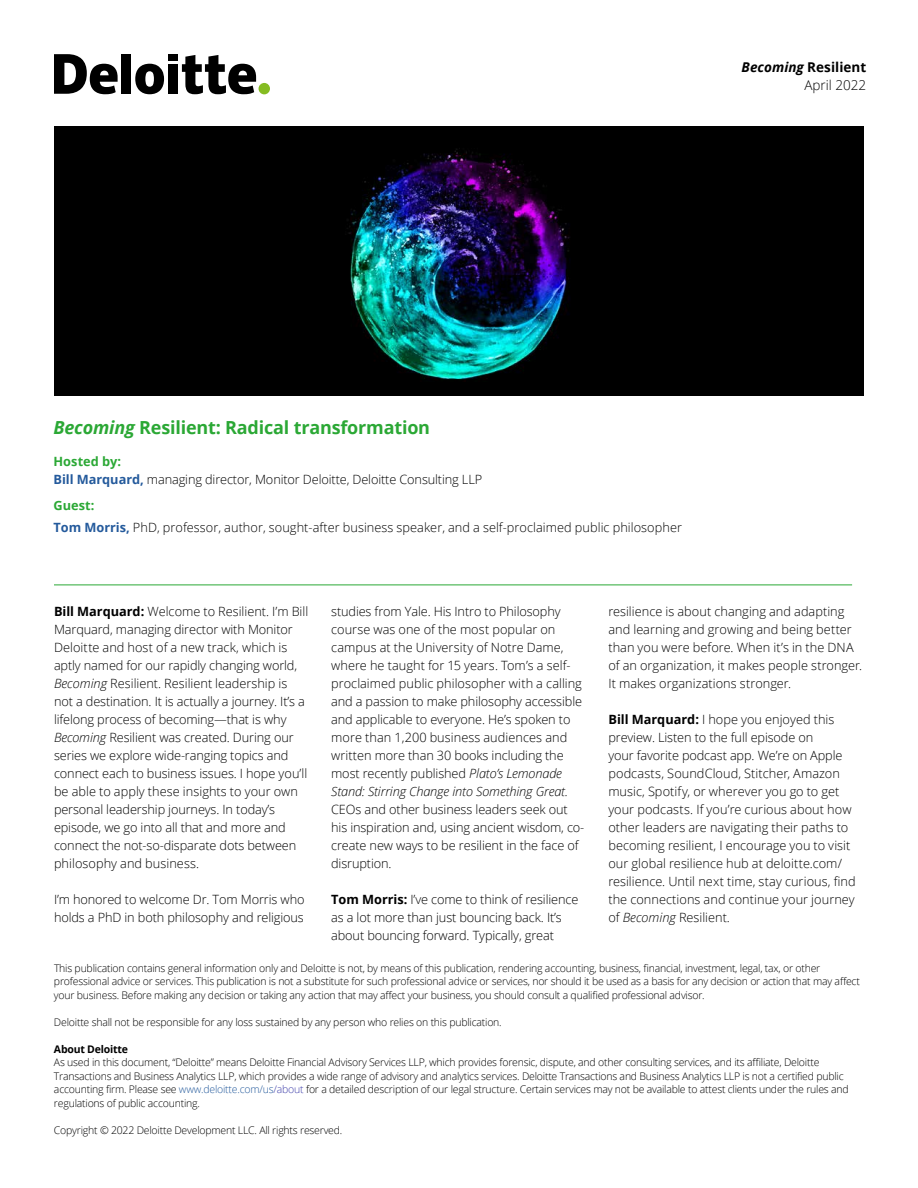
<style>
.page{position:relative;width:918px;height:1188px;background:#fff}
.page>*{position:absolute;margin:0;border:0;box-sizing:border-box;transform-origin:0 0}
.t1{font:700 18px "Open Sans";letter-spacing:-.01em;color:#2ba835}
.t2{font:700 13.5px/18px "Open Sans";letter-spacing:.005em;color:#000;text-align:right}
.t3{font:300 12.75px/18px "Open Sans";letter-spacing:-.01em;color:#000}
.t4{font:300 10.5px/13.5px "Open Sans";letter-spacing:-.02em;color:#000}
.t5{font:700 10.5px "Open Sans";letter-spacing:-.02em;color:#000}
.s1{font-style:italic}
.s2{font-weight:300}
.s3{font-weight:700;color:#2ba835}
.s4{font-weight:700;color:#245a9c}
.s5{font-weight:700}
.s6{color:#245a9c}
.s7{color:#4040aa}
</style>
<div class="page">
<div style="left:259px;top:83px;width:11px;height:11px;background:#85bc22;border-radius:50%"></div>
<div style="left:121px;top:54px;width:10px;height:40px;background:#000"></div>
<svg style="left:135px;top:64px;width:29px;height:30px"></svg>
<div style="left:168px;top:64px;width:10px;height:30px;background:#000"></div>
<div style="left:168px;top:54px;width:10px;height:7px;background:#000"></div>
<svg style="left:182px;top:55px;width:74px;height:39px"></svg>
<svg style="left:54px;top:54px;width:64px;height:40px"></svg>
<hr style="left:54px;top:585px;width:798px;height:1px;background:#2ba835">
<div style="left:54px;top:126px;width:810px;height:270px;background:#000"></div>
<img style="left:347px;top:149px;width:223px;height:233px">
<p class="t2" style="left:742px;top:58px;width:126px"><span class="s1">Becoming</span> Resilient<br><span class="s2">April 2022</span></p>
<h1 class="t1" style="left:54px;top:414px;width:378px"><span class="s1">Becoming</span> Resilient: Radical transformation</h1>
<p class="t3" style="left:54px;top:452px;width:430px"><span class="s3">Hosted by:<br></span><span class="s4">Bill Marquard,</span> managing director, Monitor Deloitte, Deloitte Consulting LLP</p>
<p class="t3" style="left:54px;top:493px;width:630px;line-height:22.5px"><span class="s3">Guest:<br></span><span class="s4">Tom Morris,</span> PhD, professor, author, sought-after business speaker, and a self-proclaimed public philosopher</p>
<p class="t3" style="left:54px;top:602px;width:256px"><span class="s5">Bill Marquard:</span> Welcome to Resilient. I’m Bill Marquard, managing director with Monitor Deloitte and host of a new track, which is aptly named for our rapidly changing world, <span class="s1">Becoming</span> Resilient. Resilient leadership is not a destination. It is actually a journey. It’s a lifelong process of becoming—that is why <span class="s1">Becoming</span> Resilient was created. During our series we explore wide-ranging topics and connect each to business issues. I hope you’ll be able to apply these insights to your own personal leadership journeys. In today’s episode, we go into all that and more and connect the not-so-disparate dots between philosophy and business.</p>
<p class="t3" style="left:54px;top:890px;width:252px">I’m honored to welcome Dr. Tom Morris who holds a PhD in both philosophy and religious</p>
<p class="t3" style="left:331px;top:602px;width:252px">studies from Yale. His Intro to Philosophy course was one of the most popular on campus at the University of Notre Dame, where he taught for 15 years. Tom’s a self&shy;proclaimed public philosopher with a calling and a passion to make philosophy accessible and applicable to everyone. He’s spoken to more than 1,200 business audiences and written more than 30 books including the most recently published <span class="s1">Plato’s Lemonade Stand: Stirring Change into Something Great.</span></p>
<p class="t3" style="left:331px;top:800px;width:255px">CEOs and other business leaders seek out his inspiration and, using ancient wisdom, co&shy;create new ways to be resilient in the face of disruption.</p>
<p class="t3" style="left:331px;top:890px;width:249px"><span class="s5">Tom Morris:</span> I’ve come to think of resilience as a lot more than just bouncing back. It’s about bouncing forward. Typically, great</p>
<p class="t3" style="left:608px;top:602px;width:255px">resilience is about changing and adapting and learning and growing and being better than you were before. When it’s in the DNA of an organization, it makes people stronger.<br>It makes organizations stronger.</p>
<p class="t3" style="left:608px;top:710px;width:249px"><span class="s5">Bill Marquard:</span> I hope you enjoyed this preview. Listen to the full episode on<br>your favorite podcast app. We’re on Apple podcasts, SoundCloud, Stitcher, Amazon music, Spotify, or wherever you go to get your podcasts. If you’re curious about how other leaders are navigating their paths to becoming resilient, I encourage you to visit our global resilience hub at deloitte.com/ resilience. Until next time, stay curious, find the connections and continue your journey of <span class="s1">Becoming</span> Resilient.</p>
<p class="t4" style="left:54px;top:961px;width:807px">This publication contains general information only and Deloitte is not, by means of this publication, rendering accounting, business, financial, investment, legal, tax, or other professional advice or services. This publication is not a substitute for such professional advice or services, nor should it be used as a basis for any decision or action that may affect your business. Before making any decision or taking any action that may affect your business, you should consult a qualified professional advisor.</p>
<p class="t4" style="left:54px;top:1015px;width:449px">Deloitte shall not be responsible for any loss sustained by any person who relies on this publication.</p>
<p class="t5" style="left:54px;top:1041px;width:76px">About Deloitte</p>
<p class="t4" style="left:54px;top:1055px;width:796px">As used in this document, “Deloitte” means Deloitte Financial Advisory Services LLP, which provides forensic, dispute, and other consulting services, and its affiliate, Deloitte Transactions and Business Analytics LLP, which provides a wide range of advisory and analytics services. Deloitte Transactions and Business Analytics LLP is not a certified public accounting firm. Please see <span class="s6">www.deloitte.com/us</span><span class="s7">/about</span> for a detailed description of our legal structure. Certain services may not be available to attest clients under the rules and regulations of public accounting.</p>
<p class="t4" style="left:54px;top:1123px;width:290px">Copyright © 2022 Deloitte Development LLC. All rights reserved.</p>
</div>
